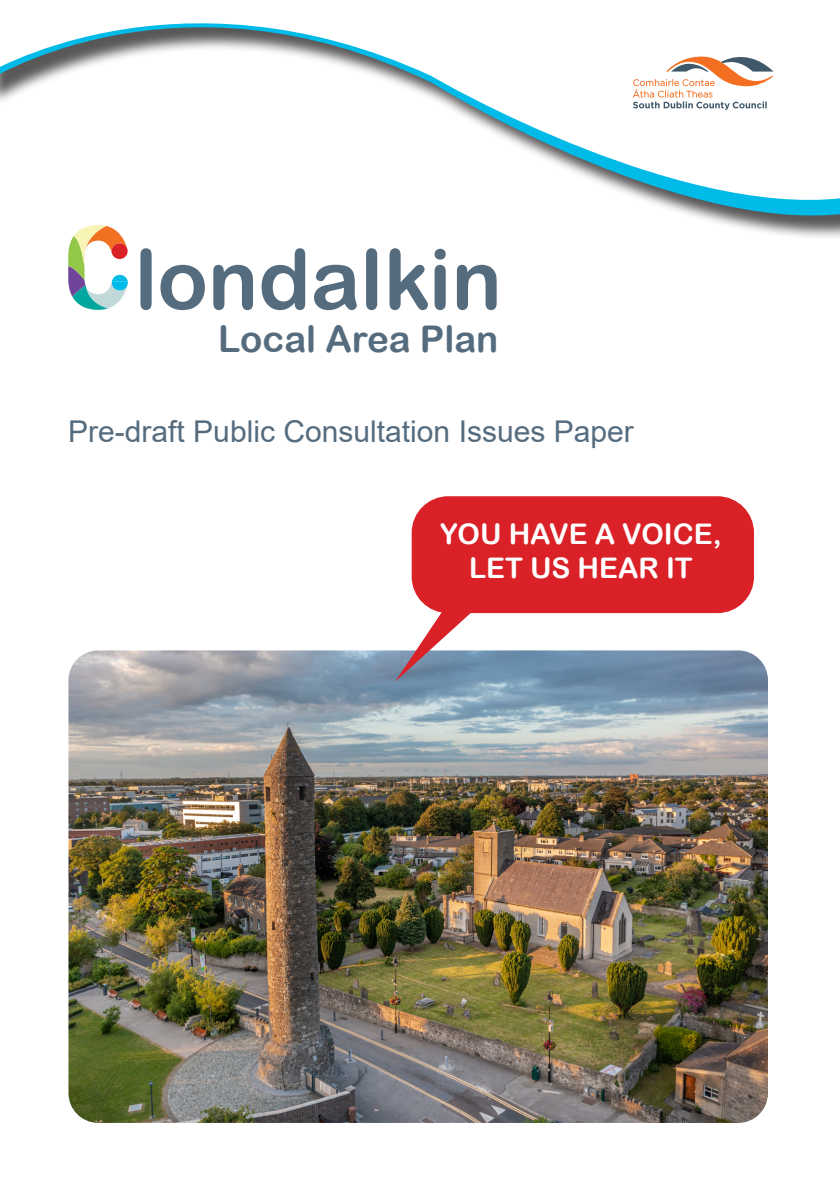
<style>
.page{position:relative;width:840px;height:1191px;background:#fff}
.page>*{position:absolute;margin:0;border:0;box-sizing:border-box;transform-origin:0 0}
.t1{font:83.6px/159.4px "Arial Rounded MT Bold";color:#556c7f}
.t2{font:36.8px "Arial Rounded MT Bold";color:#556c7f}
.t3{font:30px "Arial";color:#556c7f}
.t4{font:28.4px "Arial Rounded MT Bold";color:#fff}
</style>
<div class="page">
<svg style="left:68px;top:244px;width:60px;height:66px"></svg>
<svg style="left:70px;top:227px;width:769px;height:17px"></svg>
<svg style="left:0;top:23px;width:839px;height:204px"></svg>
<svg style="left:632px;top:51px;width:141px;height:59px"></svg>
<img style="left:68px;top:650px;width:699px;height:473px">
<div style="left:411px;top:496px;width:342px;height:117px;background:#da2128;border-radius:36px"></div>
<svg style="left:395px;top:604px;width:82px;height:77px"></svg>
<p class="t1" style="left:134px;top:199px;width:369px">londalkin londalkin</p>
<p class="t2" style="left:218px;top:317px;width:282px">Local Area Plan</p>
<p class="t3" style="left:68px;top:411px;width:567px">Pre-draft Public Consultation Issues Paper</p>
<p class="t4" style="left:440px;top:517px;width:283px">YOU HAVE A VOICE,</p>
<p class="t4" style="left:469px;top:551px;width:225px">LET US HEAR IT</p>
</div>
